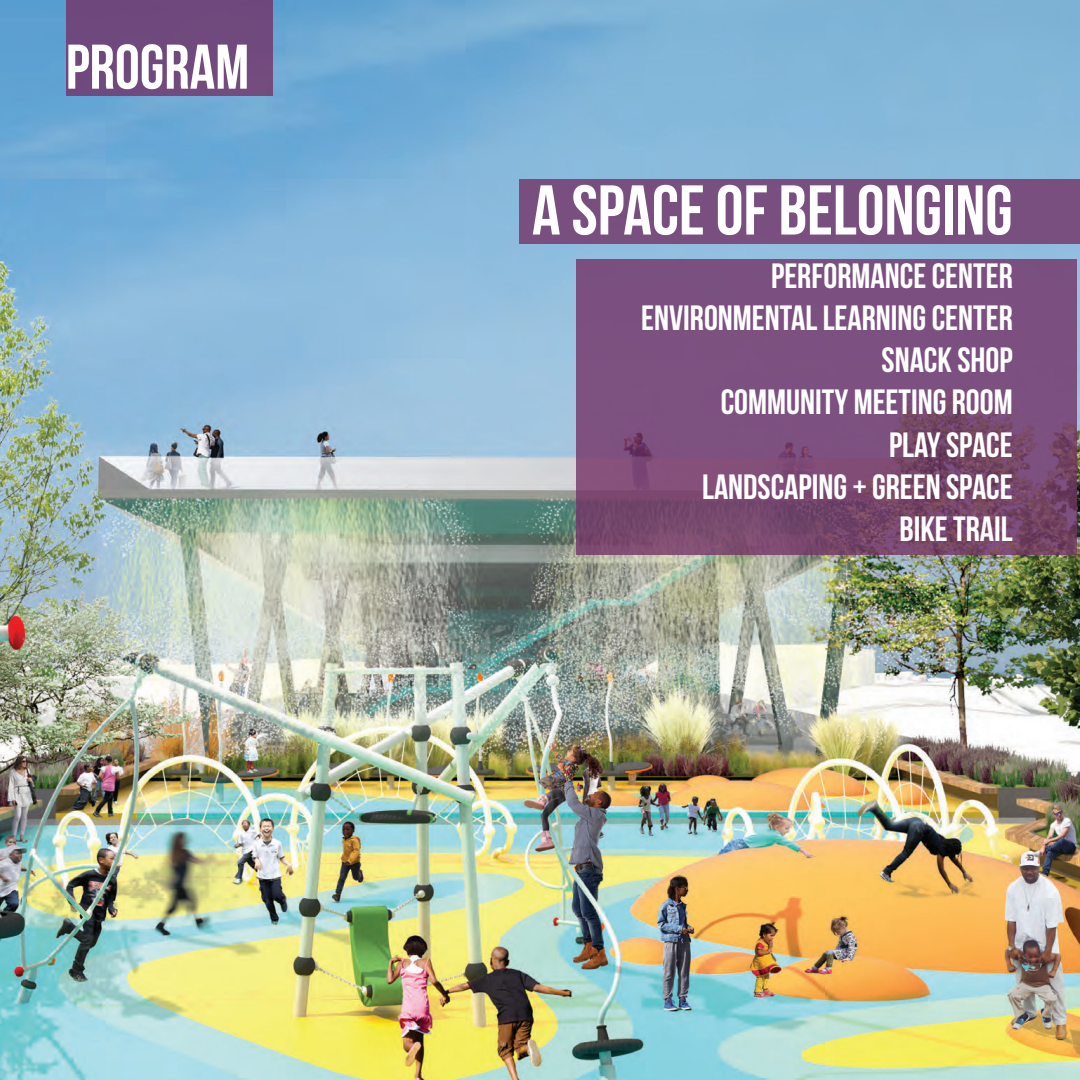
<style>
.page{position:relative;width:1080px;height:1080px;background:#fff}
.page>*{position:absolute;margin:0;border:0;box-sizing:border-box;transform-origin:0 0}
.t1{font:70.25px "Bebas Neue";color:#fff}
.t2{font:62.88px "Bebas Neue";color:#fff}
.t3{font:35.12px/42.1px "Bebas Neue";color:#fff;text-align:right}
</style>
<div class="page">
<img style="left:0;top:0;width:1080px;height:1080px">
<div style="left:519px;top:180px;width:561px;height:64px;background:#794f7f"></div>
<div style="left:66px;top:0;width:207px;height:96px;background:#6f4a7d"></div>
<svg style="left:577px;top:259px;width:500px;height:296px;background:#7a4c78"></svg>
<p class="t2" style="left:66px;top:32px;width:185px">PROGRAM</p>
<p class="t1" style="left:532px;top:172px;width:482px">A SPACE OF BELONGING</p>
<p class="t3" style="left:641px;top:254px;width:373px">PERFORMANCE CENTER<br>ENVIRONMENTAL LEARNING CENTER<br>SNACK SHOP<br>COMMUNITY MEETING ROOM<br>PLAY SPACE<br>LANDSCAPING + GREEN SPACE<br>BIKE TRAIL</p>
</div>
